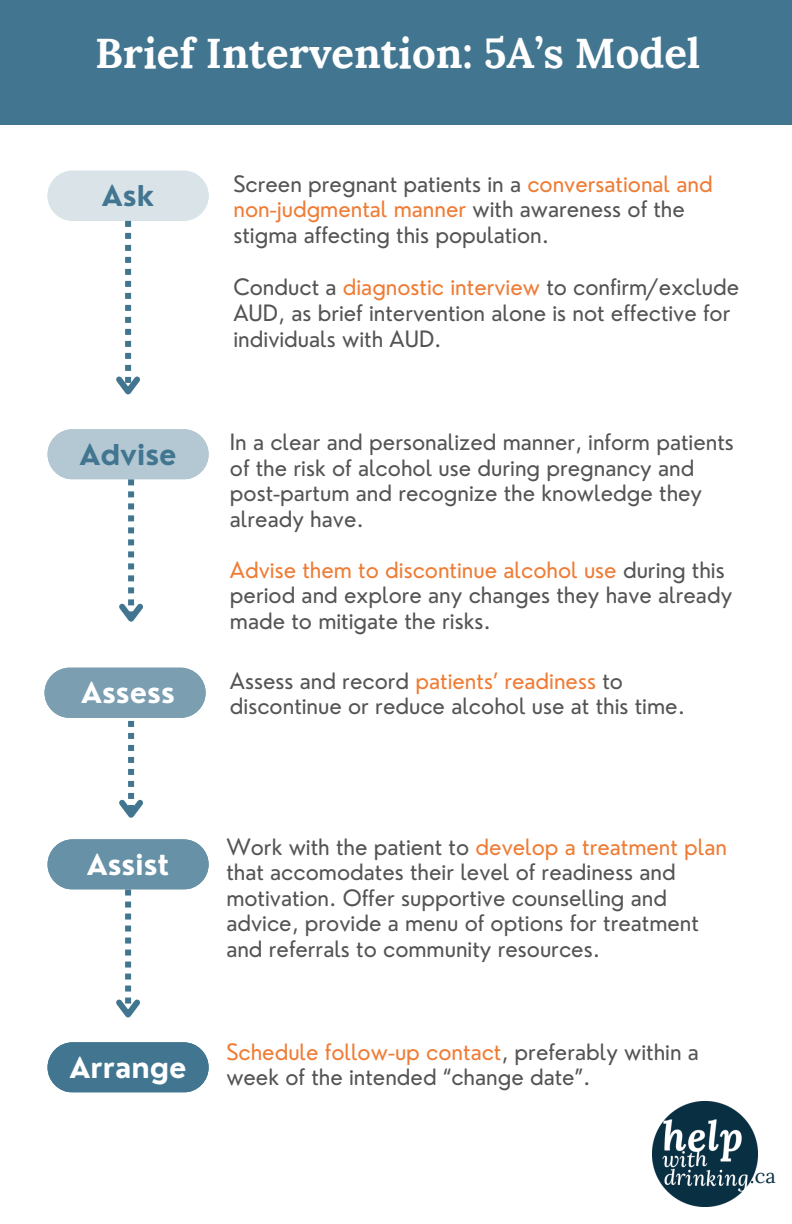
<style>
.page{position:relative;width:792px;height:1224px;background:#fff}
.page>*{position:absolute;margin:0;border:0;box-sizing:border-box;transform-origin:0 0}
.t1{font:700 42px "Lora";color:#fff}
.t2{font:700 28px "Nourd";color:#fff}
.t3{font:700 28px "Nourd";color:#427690}
.t4{font:22px/25.6px "Nourd";color:#545454}
.t5{font:20px "Lora";color:#092f42}
.s1{color:#ef7c35}
</style>
<div class="page">
<svg style="left:48px;top:1042px;width:160px;height:50px;background:#4d7e96"></svg>
<img style="left:653px;top:1101px;width:105px;height:105px">
<svg style="left:48px;top:171px;width:160px;height:224px"></svg>
<svg style="left:48px;top:839px;width:160px;height:179px"></svg>
<div style="left:0;top:0;width:792px;height:125px;background:#427690"></div>
<svg style="left:48px;top:429px;width:160px;height:193px"></svg>
<svg style="left:45px;top:668px;width:160px;height:150px"></svg>
<p class="t1" style="left:95px;top:26px;width:607px">Brief Intervention: 5A’s Model</p>
<p class="t3" style="left:102px;top:178px;width:54px">Ask</p>
<p class="t3" style="left:79px;top:437px;width:99px">Advise</p>
<h2 class="t2" style="left:81px;top:675px;width:96px">Assess</h2>
<h1 class="t4" style="left:233px;top:170px;width:481px">Screen pregnant patients in a <span class="s1">conversational and non-judgmental manner</span> with awareness of the stigma affecting this population.</h1>
<h2 class="t4" style="left:233px;top:274px;width:507px">Conduct a <span class="s1">diagnostic interview</span> to confirm/exclude<br>AUD, as brief intervention alone is not effective for individuals with AUD.</h2>
<p class="t4" style="left:230px;top:429px;width:505px">In a clear and personalized manner, inform patients of the risk of alcohol use during pregnancy and post-partum and recognize the knowledge they already have.</p>
<p class="t4" style="left:230px;top:557px;width:504px"><span class="s1">Advise them to discontinue alcohol use</span> during this period and explore any changes they have already made to mitigate the risks.</p>
<h2 class="t4" style="left:230px;top:667px;width:457px">Assess and record <span class="s1">patients’ readiness</span> to discontinue or reduce alcohol use at this time.</h2>
<p class="t2" style="left:87px;top:847px;width:84px">Assist</p>
<p class="t2" style="left:70px;top:1050px;width:119px">Arrange</p>
<p class="t4" style="left:226px;top:834px;width:502px">Work with the patient to <span class="s1">develop a treatment plan </span>that accomodates their level of readiness and motivation. Offer supportive counselling and advice, provide a menu of options for treatment and referrals to community resources.</p>
<h2 class="t4" style="left:226px;top:1039px;width:474px"><span class="s1">Schedule follow-up contact</span>, preferably within a week of the intended “change date”.</h2>
<p class="t5" style="left:750px;top:1163px;width:27px">.ca</p>
</div>
